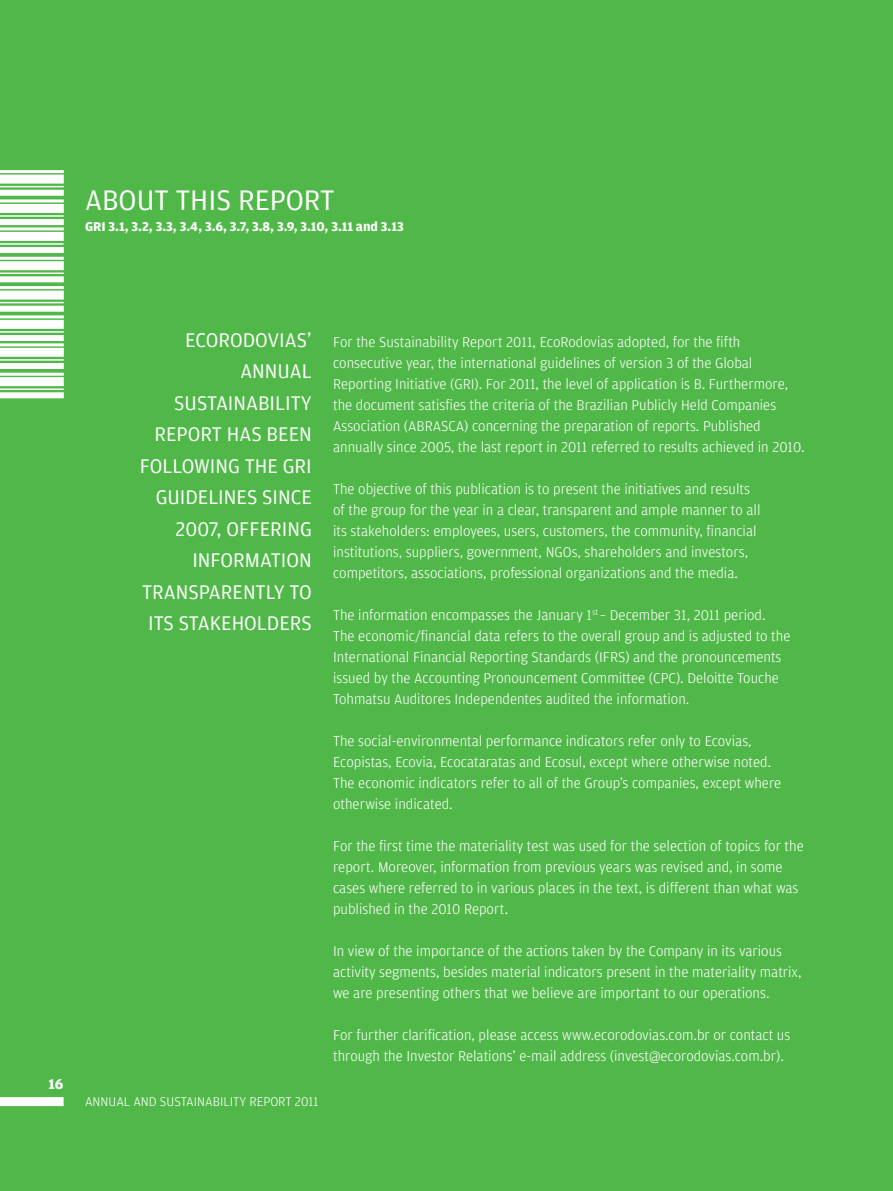
<style>
.page{position:relative;width:893px;height:1191px;background:#50b848}
.page>*{position:absolute;margin:0;border:0;box-sizing:border-box;transform-origin:0 0}
.t1{font:30px "Amplitude";color:#fff}
.t2{font:21px "Amplitude";color:#fff}
.t3{font:300 15px/21px "Amplitude";color:#fff}
.t4{font:700 15px "Amplitude";color:#fff}
.t5{font:700 13.5px "Amplitude";color:#fff}
.t6{font:300 13.5px "Amplitude";color:#fff}
</style>
<div class="page">
<div style="left:0;top:1097px;width:64px;height:9px;background:#fff"></div>
<hr style="left:0;top:170px;width:64px;height:3px;background:#fff">
<hr style="left:0;top:286px;width:64px;height:3px;background:#fff">
<hr style="left:0;top:227px;width:64px;height:3px;background:#fff">
<hr style="left:0;top:343px;width:64px;height:3px;background:#fff">
<hr style="left:0;top:199px;width:64px;height:3px;background:#fff">
<hr style="left:0;top:315px;width:64px;height:3px;background:#fff">
<hr style="left:0;top:257px;width:64px;height:3px;background:#fff">
<hr style="left:0;top:373px;width:64px;height:3px;background:#fff">
<hr style="left:0;top:186px;width:64px;height:1px;background:#fff">
<hr style="left:0;top:302px;width:64px;height:1px;background:#fff">
<hr style="left:0;top:243px;width:64px;height:2px;background:#fff">
<hr style="left:0;top:359px;width:64px;height:2px;background:#fff">
<hr style="left:0;top:215px;width:64px;height:2px;background:#fff">
<hr style="left:0;top:331px;width:64px;height:2px;background:#fff">
<hr style="left:0;top:272px;width:64px;height:2px;background:#fff">
<hr style="left:0;top:388px;width:64px;height:2px;background:#fff">
<div style="left:0;top:175px;width:64px;height:9px;background:#fff"></div>
<div style="left:0;top:290px;width:64px;height:9px;background:#fff"></div>
<div style="left:0;top:232px;width:64px;height:9px;background:#fff"></div>
<div style="left:0;top:348px;width:64px;height:9px;background:#fff"></div>
<div style="left:0;top:204px;width:64px;height:9px;background:#fff"></div>
<div style="left:0;top:320px;width:64px;height:9px;background:#fff"></div>
<div style="left:0;top:261px;width:64px;height:9px;background:#fff"></div>
<div style="left:0;top:377px;width:64px;height:9px;background:#fff"></div>
<div style="left:0;top:190px;width:64px;height:6px;background:#fff"></div>
<div style="left:0;top:306px;width:64px;height:6px;background:#fff"></div>
<div style="left:0;top:247px;width:64px;height:6px;background:#fff"></div>
<div style="left:0;top:363px;width:64px;height:6px;background:#fff"></div>
<div style="left:0;top:219px;width:64px;height:6px;background:#fff"></div>
<div style="left:0;top:335px;width:64px;height:6px;background:#fff"></div>
<div style="left:0;top:276px;width:64px;height:6px;background:#fff"></div>
<div style="left:0;top:392px;width:64px;height:6px;background:#fff"></div>
<h1 class="t1" style="left:85px;top:183px;width:251px">ABOUT THIS REPORT</h1>
<p class="t5" style="left:85px;top:219px;width:320px">GRI 3.1, 3.2, 3.3, 3.4, 3.6, 3.7, 3.8, 3.9, 3.10, 3.11 and 3.13</p>
<p class="t4" style="left:49px;top:1075px;width:16px">16</p>
<h2 class="t2" style="left:185px;top:328px;width:128px">ECORODOVIAS’</h2>
<h2 class="t2" style="left:240px;top:359px;width:73px">ANNUAL</h2>
<h2 class="t2" style="left:174px;top:391px;width:138px">SUSTAINABILITY</h2>
<h2 class="t2" style="left:154px;top:422px;width:159px">REPORT HAS BEEN</h2>
<h2 class="t2" style="left:140px;top:454px;width:153px">FOLLOWING THE GRI</h2>
<h2 class="t2" style="left:156px;top:485px;width:158px">GUIDELINES SINCE</h2>
<h2 class="t2" style="left:176px;top:517px;width:138px">2007, OFFERING</h2>
<h2 class="t2" style="left:192px;top:548px;width:121px">INFORMATION</h2>
<h2 class="t2" style="left:142px;top:580px;width:171px">TRANSPARENTLY TO</h2>
<h2 class="t2" style="left:148px;top:611px;width:165px">ITS STAKEHOLDERS</h2>
<p class="t6" style="left:85px;top:1093px;width:235px">Annual and Sustainability Report 2011</p>
<p class="t3" style="left:333px;top:331px;width:473px">For the Sustainability Report 2011, EcoRodovias adopted, for the fifth consecutive year, the international guidelines of version 3 of the Global Reporting I nitiative (GRI). For 2011, the level of application is B. Furthermore, the document satisfies the criteria of the Brazilian Publicly Held Companies Association (ABRASCA) concerning the preparation of reports. Published annually since 2005, the last report in 2011 referred to results achieved in 2010.</p>
<p class="t3" style="left:333px;top:478px;width:429px">The objective of this publication is to present the initiatives and results of the group for the year in a clear, transparent and ample manner to all its stakeholders: employees, users, customers, the community, financial institutions, suppliers, government, NGOs, shareholders and investors, competitors, associations, professional organizations and the media.</p>
<p class="t3" style="left:333px;top:604px;width:459px">The information encompasses the January 1<sup>st</sup> – December 31, 2011 period.<br>The economic/financial data refers to the overall group and is adjusted to the I nternational Financial Reporting Standards (I FRS) and the pronouncements issued by the Accounting Pronouncement Committee (CPC). Deloitte Touche Tohmatsu Auditores I ndependentes audited the information.</p>
<p class="t3" style="left:333px;top:730px;width:450px">The social-environmental performance indicators refer only to Ecovias, Ecopistas, Ecovia, Ecocataratas and Ecosul, except where otherwise noted.<br>The economic indicators refer to all of the Group’s companies, except where otherwise indicated.</p>
<p class="t3" style="left:333px;top:835px;width:472px">For the first time the materiality test was used for the selection of topics for the report. M oreover, information from previous years was revised and, in some cases where referred to in various places in the text, is different than what was published in the 2010 Report.</p>
<p class="t3" style="left:333px;top:940px;width:470px">I n view of the importance of the actions taken by the Company in its various activity segments, besides material indicators present in the materiality matrix, we are presenting others that we believe are important to our operations.</p>
<p class="t3" style="left:333px;top:1024px;width:459px">For further clarification, please access www.ecorodovias.com.br or contact us through the I nvestor Relations’ e-mail address (invest@ecorodovias.com.br).</p>
</div>
